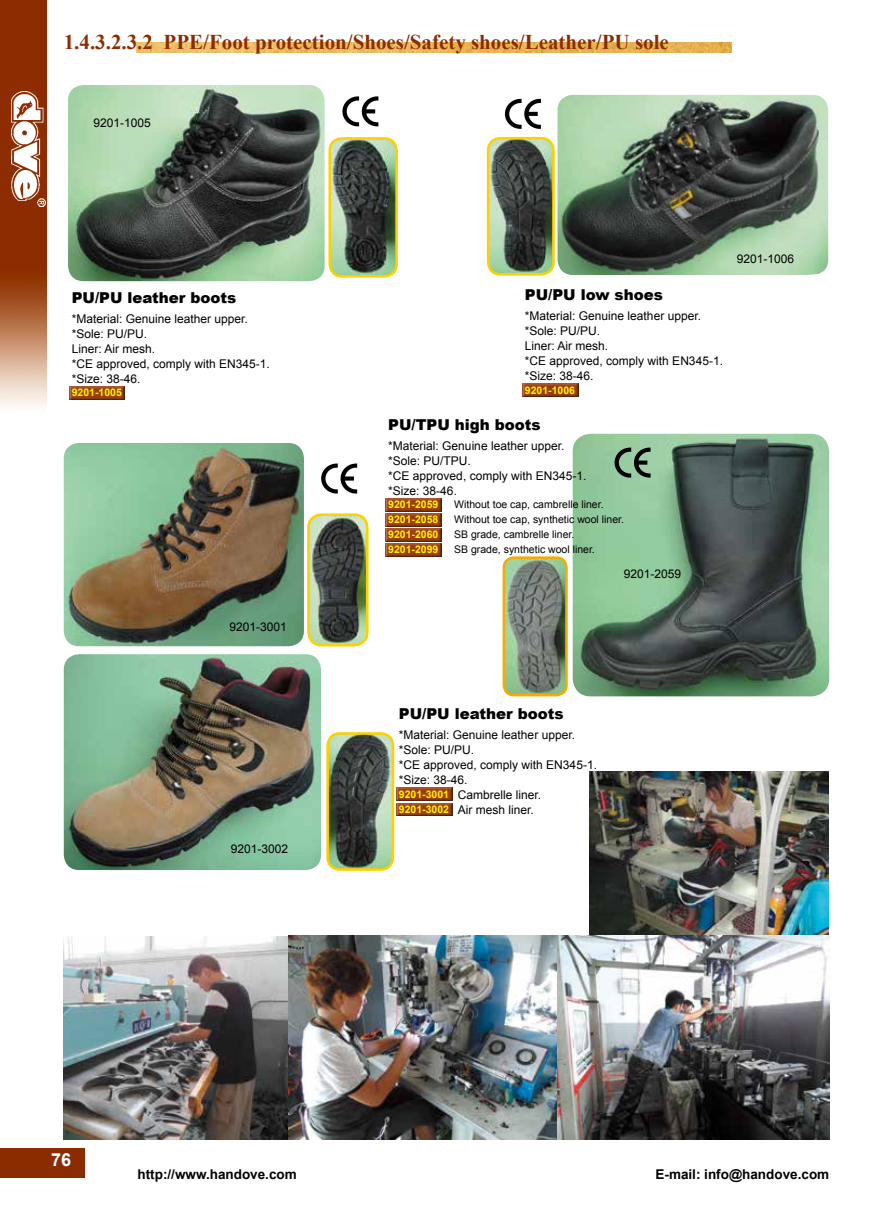
<style>
.page{position:relative;width:893px;height:1212px;background:#fff}
.page>*{position:absolute;margin:0;border:0;box-sizing:border-box;transform-origin:0 0}
.t1{font:700 21px "Times New Roman";color:#8b2c00}
.t2{font:700 18px "Arial";color:#fff}
.t3{font:900 15px "Arial";color:#000}
.t4{font:700 13.5px "Arial";color:#000}
.t5{font:12px/15px "Arial";color:#000}
.t6{font:10.5px "Arial";color:#000}
.t7{font:700 10.5px "Arial";color:#fff100}
.s1{font-weight:700;font-size:10.5px;color:#fff100}
</style>
<div class="page">
<div style="left:0;top:1148px;width:85px;height:30px;background:#8b2c00"></div>
<img style="left:0;top:0;width:47px;height:408px">
<img style="left:12px;top:91px;width:34px;height:115px">
<img style="left:136px;top:42px;width:595px;height:11px">
<img style="left:68px;top:85px;width:257px;height:196px">
<img style="left:557px;top:95px;width:271px;height:180px">
<img style="left:573px;top:434px;width:256px;height:262px">
<img style="left:64px;top:654px;width:257px;height:216px">
<img style="left:64px;top:443px;width:240px;height:203px">
<img style="left:330px;top:735px;width:62px;height:134px">
<div style="left:326px;top:732px;width:68px;height:139px;border:3px solid #fdd000;border-radius:12px"></div>
<img style="left:489px;top:139px;width:62px;height:133px">
<div style="left:487px;top:137px;width:68px;height:139px;border:3px solid #fdd000;border-radius:12px"></div>
<img style="left:504px;top:560px;width:60px;height:135px">
<div style="left:503px;top:556px;width:65px;height:140px;border:3px solid #f7ab00;border-radius:10px"></div>
<img style="left:311px;top:517px;width:54px;height:128px">
<div style="left:307px;top:513px;width:62px;height:133px;border:3px solid #fdd000;border-radius:13px"></div>
<img style="left:331px;top:141px;width:65px;height:135px">
<div style="left:328px;top:137px;width:70px;height:140px;border:3px solid #fdd000;border-radius:12px"></div>
<img style="left:69px;top:387px;width:56px;height:12px">
<img style="left:396px;top:803px;width:56px;height:13px">
<img style="left:396px;top:788px;width:56px;height:13px">
<img style="left:522px;top:384px;width:56px;height:13px">
<img style="left:386px;top:544px;width:56px;height:12px">
<img style="left:386px;top:514px;width:55px;height:12px">
<img style="left:386px;top:529px;width:55px;height:13px">
<img style="left:386px;top:499px;width:55px;height:12px">
<img style="left:590px;top:772px;width:238px;height:164px">
<img style="left:63px;top:936px;width:766px;height:204px">
<svg style="left:342px;top:96px;width:36px;height:30px"></svg>
<svg style="left:505px;top:99px;width:36px;height:30px"></svg>
<svg style="left:321px;top:463px;width:36px;height:30px"></svg>
<svg style="left:615px;top:448px;width:36px;height:30px"></svg>
<h1 class="t1" style="left:64px;top:28px;width:607px">1.4.3.2.3.2 PPE/Foot protection/Shoes/Safety shoes/Leather/PU sole</h1>
<p class="t5" style="left:94px;top:116px;width:59px">9201-1005</p>
<p class="t3" style="left:72px;top:286px;width:166px">PU/PU leather boots</p>
<p class="t5" style="left:72px;top:311px;width:200px">*Material: Genuine leather upper. *Sole: PU/PU.<br>Liner: Air mesh.<br>*CE approved, comply with EN345-1. *Size: 38-46.</p>
<p class="t7" style="left:72px;top:385px;width:52px">9201-1005</p>
<p class="t5" style="left:230px;top:620px;width:59px">9201-3001</p>
<p class="t5" style="left:231px;top:842px;width:59px">9201-3002</p>
<p class="t3" style="left:525px;top:284px;width:140px">PU/PU low shoes</p>
<p class="t5" style="left:525px;top:308px;width:200px">*Material: Genuine leather upper. *Sole: PU/PU.<br>Liner: Air mesh.<br>*CE approved, comply with EN345-1. *Size: 38-46.</p>
<p class="t7" style="left:525px;top:383px;width:52px">9201-1006</p>
<p class="t3" style="left:388px;top:413px;width:154px">PU/TPU high boots</p>
<p class="t5" style="left:388px;top:438px;width:200px">*Material: Genuine leather upper. *Sole: PU/TPU.<br>*CE approved, comply with EN345-1. *Size: 38-46.</p>
<p class="t7" style="left:388px;top:498px;width:52px">9201-2059</p>
<p class="t6" style="left:454px;top:498px;width:151px">Without toe cap, cambrelle liner.</p>
<p class="t7" style="left:388px;top:513px;width:52px">9201-2058</p>
<p class="t6" style="left:454px;top:513px;width:171px">Without toe cap, synthetic wool liner.</p>
<p class="t7" style="left:388px;top:528px;width:52px">9201-2060</p>
<p class="t6" style="left:454px;top:528px;width:122px">SB grade, cambrelle liner.</p>
<p class="t7" style="left:388px;top:542px;width:52px">9201-2099</p>
<p class="t6" style="left:454px;top:543px;width:142px">SB grade, synthetic wool liner.</p>
<p class="t5" style="left:624px;top:566px;width:59px">9201-2059</p>
<p class="t5" style="left:737px;top:252px;width:59px">9201-1006</p>
<p class="t3" style="left:399px;top:702px;width:166px">PU/PU leather boots</p>
<p class="t5" style="left:399px;top:727px;width:200px">*Material: Genuine leather upper. *Sole: PU/PU.<br>*CE approved, comply with EN345-1. *Size: 38-46.<br><span class="s1">9201-3001</span> Cambrelle liner.<br><span class="s1">9201-3002</span> Air mesh liner.</p>
<h2 class="t2" style="left:51px;top:1148px;width:22px">76</h2>
<p class="t4" style="left:138px;top:1165px;width:161px">http://www.handove.com</p>
<p class="t4" style="left:656px;top:1165px;width:175px">E-mail: info@handove.com</p>
</div>
